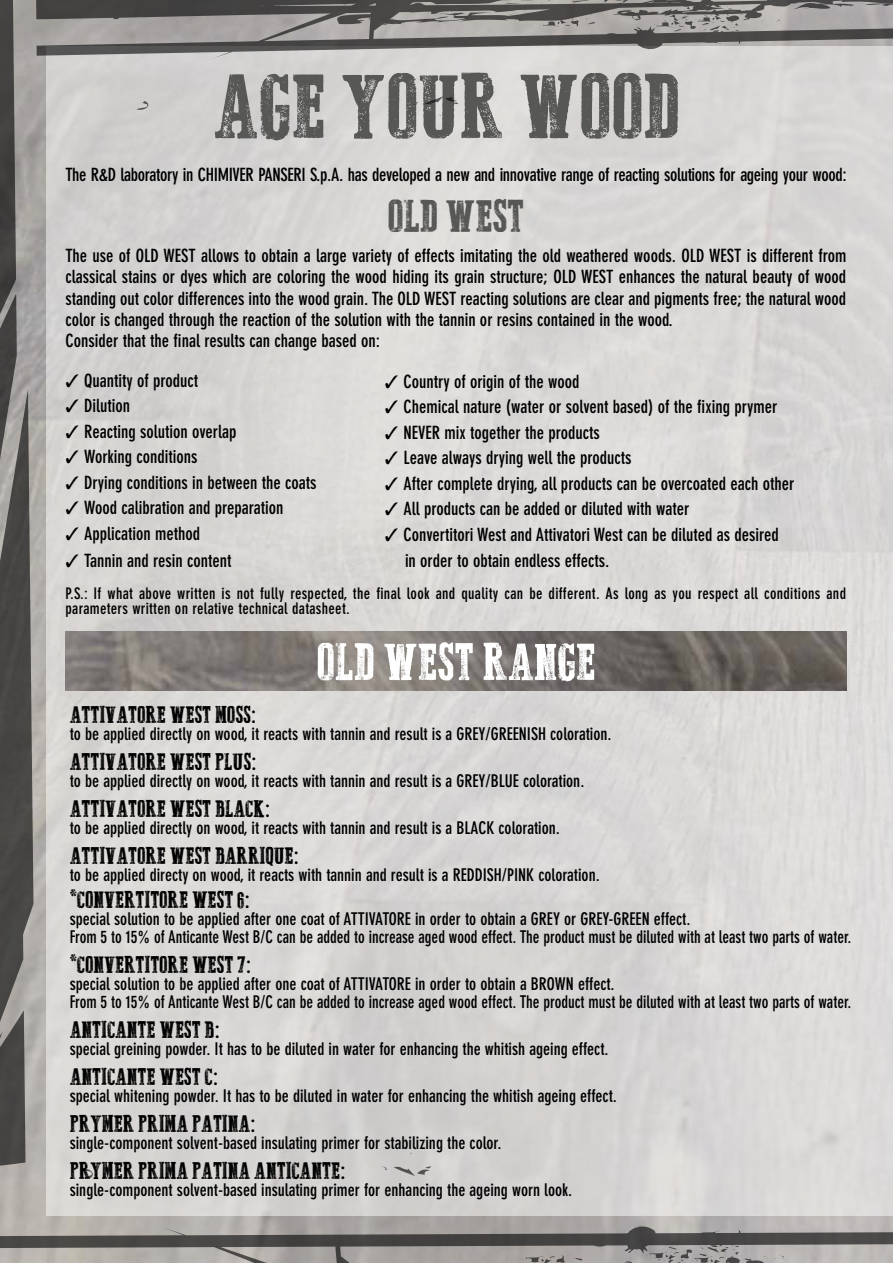
<style>
.page{position:relative;width:893px;height:1263px;background:#fff}
.page>*{position:absolute;margin:0;border:0;box-sizing:border-box;transform-origin:0 0}
.t1{font:90.75px "Dust West";color:#575756}
.t2{font:51.9px "Dust West";color:#fff}
.t3{font:45px "Dust West";color:#575756}
.t4{font:23.55px "Dust West";color:#000}
.t5{font:700 condensed 18px/21.1px "DIN Neuzeit Grotesk";color:#000}
.t6{font:700 condensed 18px "DIN Neuzeit Grotesk";letter-spacing:-.02em;color:#000}
.t7{font:700 condensed 17.25px/17.9px "DIN Neuzeit Grotesk";color:#000}
.t8{font:700 condensed 15.75px/15px "DIN Neuzeit Grotesk";letter-spacing:.02em;color:#000}
.s1{font-family:"DIN Neuzeit Grotesk";font-weight:700;font-stretch:condensed}
</style>
<div class="page">
<div style="left:47px;top:47px;width:846px;height:1169px;background:#d9d8d6"></div>
<svg style="left:33px;top:952px;width:860px;height:311px"></svg>
<svg style="left:0;top:0;width:33px;height:1263px;background:#6e6b69"></svg>
<svg style="left:36px;top:0;width:857px;height:247px"></svg>
<img style="left:65px;top:631px;width:781px;height:60px">
<h1 class="t1" style="left:213px;top:58px;width:468px">AGE YOUR WOOD</h1>
<p class="t6" style="left:65px;top:164px;width:783px">The R&amp;D laboratory in CHIMIVER PANSERI S.p.A. has developed a new and innovative range of reacting solutions for ageing your wood:</p>
<h3 class="t3" style="left:387px;top:192px;width:138px">OLD WEST</h3>
<p class="t5" style="left:65px;top:245px;width:782px">The use of OLD WEST allows to obtain a large variety of effects imitating the old weathered woods. OLD WEST is different from classical stains or dyes which are coloring the wood hiding its grain structure; OLD WEST enhances the natural beauty of wood standing out color differences into the wood grain. The OLD WEST reacting solutions are clear and pigments free; the natural wood color is changed through the reaction of the solution with the tannin or resins contained in the wood.<br>Consider that the final results can change based on:</p>
<p class="t5" style="left:65px;top:370px;width:134px">✓ Quantity of product</p>
<p class="t5" style="left:65px;top:395px;width:66px">✓ Dilution</p>
<p class="t5" style="left:65px;top:421px;width:172px">✓ Reacting solution overlap</p>
<p class="t5" style="left:65px;top:446px;width:134px">✓ Working conditions</p>
<p class="t5" style="left:65px;top:472px;width:252px">✓ Drying conditions in between the coats</p>
<p class="t5" style="left:65px;top:497px;width:219px">✓ Wood calibration and preparation</p>
<p class="t5" style="left:65px;top:523px;width:136px">✓ Application method</p>
<p class="t5" style="left:65px;top:550px;width:167px">✓ Tannin and resin content</p>
<p class="t5" style="left:385px;top:371px;width:196px">✓ Country of origin of the wood</p>
<p class="t5" style="left:385px;top:396px;width:394px">✓ Chemical nature (water or solvent based) of the fixing prymer</p>
<p class="t5" style="left:385px;top:422px;width:216px">✓ NEVER mix together the products</p>
<p class="t5" style="left:385px;top:448px;width:248px">✓ Leave always drying well the products</p>
<p class="t5" style="left:385px;top:473px;width:411px">✓ After complete drying, all products can be overcoated each other</p>
<p class="t5" style="left:385px;top:499px;width:306px">✓ All products can be added or diluted with water</p>
<p class="t5" style="left:405px;top:522px;width:375px;line-height:25.5px;text-indent:-20px">✓ Convertitori West and Attivatori West can be diluted as desired in order to obtain endless effects.</p>
<p class="t8" style="left:65px;top:586px;width:782px">P.S.: If what above written is not fully respected, the final look and quality can be different. As long as you respect all conditions and parameters written on relative technical datasheet.</p>
<h2 class="t2" style="left:316px;top:634px;width:281px">OLD WEST RANGE</h2>
<h3 class="t4" style="left:70px;top:702px;width:188px">ATTIVATORE WEST MOSS<span class="s1">:</span></h3>
<p class="t7" style="left:70px;top:725px;width:543px">to be applied directly on wood, it reacts with tannin and result is a GREY/GREENISH coloration.</p>
<h3 class="t4" style="left:70px;top:749px;width:189px">ATTIVATORE WEST PLUS<span class="s1">:</span></h3>
<p class="t7" style="left:70px;top:772px;width:516px">to be applied directly on wood, it reacts with tannin and result is a GREY/BLUE coloration.</p>
<h3 class="t4" style="left:70px;top:796px;width:202px">ATTIVATORE WEST BLACK<span class="s1">:</span></h3>
<p class="t7" style="left:70px;top:819px;width:492px">to be applied directly on wood, it reacts with tannin and result is a BLACK coloration.</p>
<h3 class="t4" style="left:70px;top:843px;width:231px">ATTIVATORE WEST BARRIQUE<span class="s1">:</span></h3>
<p class="t7" style="left:70px;top:866px;width:532px">to be applied directy on wood, it reacts with tannin and result is a REDDISH/PINK coloration.</p>
<h3 class="t4" style="left:70px;top:887px;width:182px">*CONVERTITORE WEST 6<span class="s1">:</span></h3>
<p class="t7" style="left:70px;top:910px;width:783px">special solution to be applied after one coat of ATTIVATORE in order to obtain a GREY or GREY-GREEN effect.<br>From 5 to 15% of Anticante West B/C can be added to increase aged wood effect. The product must be diluted with at least two parts of water.</p>
<h3 class="t4" style="left:70px;top:952px;width:183px">*CONVERTITORE WEST 7<span class="s1">:</span></h3>
<p class="t7" style="left:70px;top:976px;width:783px;line-height:17.2px">special solution to be applied after one coat of ATTIVATORE in order to obtain a BROWN effect.<br>From 5 to 15% of Anticante West B/C can be added to increase aged wood effect. The product must be diluted with at least two parts of water.</p>
<h3 class="t4" style="left:70px;top:1017px;width:152px">ANTICANTE WEST B<span class="s1">:</span></h3>
<p class="t7" style="left:70px;top:1040px;width:540px">special greining powder. It has to be diluted in water for enhancing the whitish ageing effect.</p>
<h3 class="t4" style="left:70px;top:1064px;width:150px">ANTICANTE WEST C<span class="s1">:</span></h3>
<p class="t7" style="left:70px;top:1087px;width:549px">special whitening powder. It has to be diluted in water for enhancing the whitish ageing effect.</p>
<h3 class="t4" style="left:70px;top:1111px;width:188px">PRYMER PRIMA PATINA<span class="s1">:</span></h3>
<p class="t7" style="left:70px;top:1134px;width:433px">single-component solvent-based insulating primer for stabilizing the color.</p>
<h3 class="t4" style="left:70px;top:1158px;width:277px">PRYMER PRIMA PATINA ANTICANTE<span class="s1">:</span></h3>
<p class="t7" style="left:70px;top:1181px;width:504px">single-component solvent-based insulating primer for enhancing the ageing worn look.</p>
</div>
